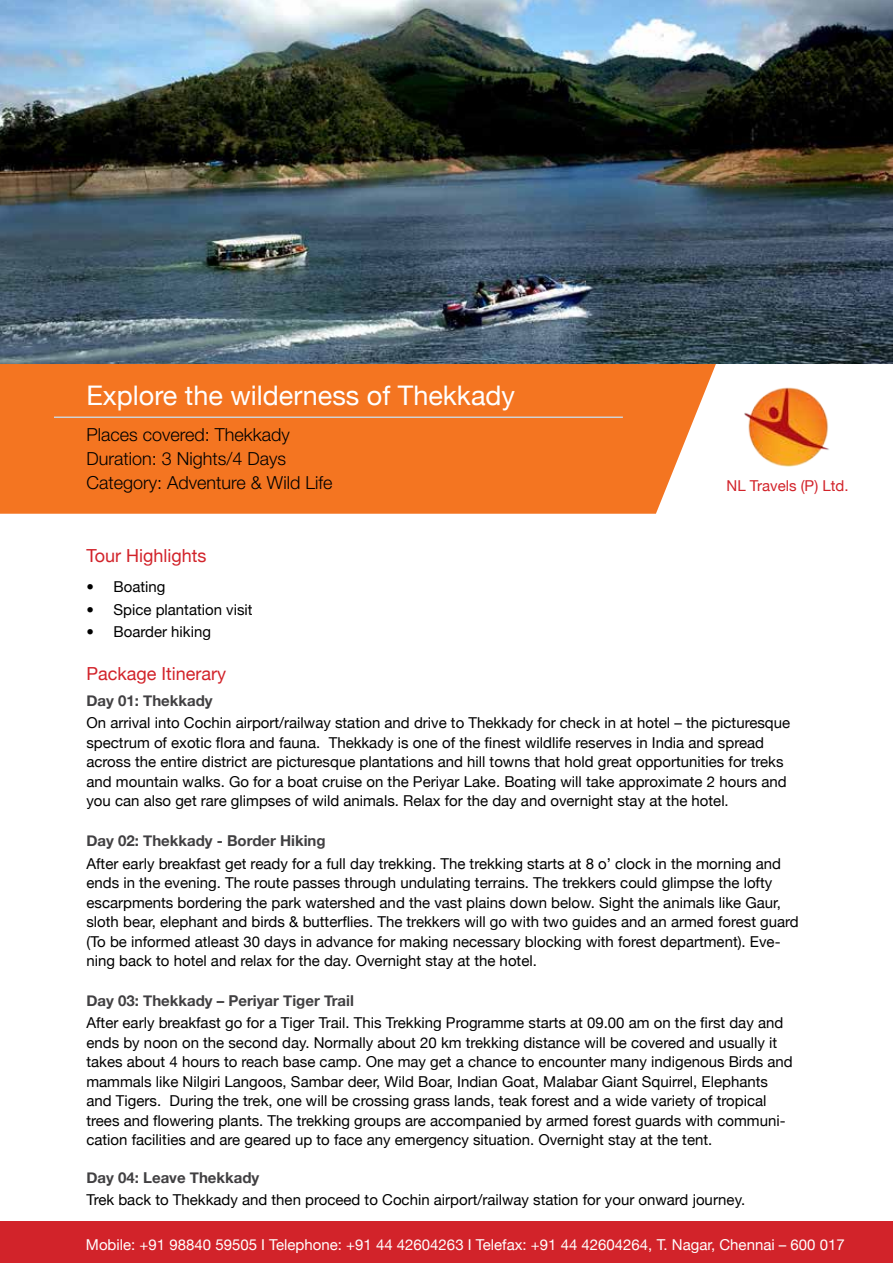
<style>
.page{position:relative;width:893px;height:1263px;background:#fff}
.page>*{position:absolute;margin:0;border:0;box-sizing:border-box;transform-origin:0 0}
.t1{font:27px "Helvetica Neue";color:#fff}
.t2{font:300 18px/24px "Helvetica Neue LT Pro";color:#000}
.t3{font:18px "Helvetica Neue";color:#d2232a}
.t4{font:15px/19.5px "Helvetica Neue";color:#000}
.t5{font:700 15px "Helvetica Neue";color:#414042}
.t6{font:15px "Helvetica Neue";color:#fff}
.t7{font:15px "Helvetica Neue";color:#d2232a}
</style>
<div class="page">
<div style="left:0;top:1222px;width:893px;height:41px;background:#d2232a"></div>
<img style="left:0;top:0;width:893px;height:364px">
<div style="left:0;top:364px;width:716px;height:150px;background:#f47521"></div>
<img style="left:744px;top:387px;width:85px;height:80px">
<hr style="left:54px;top:416px;width:569px;height:2px;background:#d1d3d4">
<h1 class="t1" style="left:86px;top:380px;width:430px">Explore the wilderness of Thekkady</h1>
<p class="t2" style="left:86px;top:422px;width:248px">Places covered: Thekkady<br>Duration: 3 Nights/4 Days<br>Category: Adventure &amp; Wild Life</p>
<p class="t7" style="left:726px;top:476px;width:123px">NL Travels (P) Ltd.</p>
<p class="t3" style="left:86px;top:545px;width:122px">Tour Highlights</p>
<p class="t4" style="left:86px;top:577px;width:80px">• Boating</p>
<p class="t4" style="left:86px;top:599px;width:168px">• Spice plantation visit</p>
<p class="t4" style="left:86px;top:622px;width:126px">• Boarder hiking</p>
<p class="t3" style="left:86px;top:663px;width:141px">Package Itinerary</p>
<p class="t5" style="left:86px;top:691px;width:128px">Day 01: Thekkady</p>
<p class="t4" style="left:86px;top:713px;width:705px">On arrival into Cochin airport/railway station and drive to Thekkady for check in at hotel – the picturesque spectrum of exotic flora and fauna. Thekkady is one of the finest wildlife reserves in India and spread across the entire district are picturesque plantations and hill towns that hold great opportunities for treks and mountain walks. Go for a boat cruise on the Periyar Lake. Boating will take approximate 2 hours and you can also get rare glimpses of wild animals. Relax for the day and overnight stay at the hotel.</p>
<p class="t5" style="left:86px;top:831px;width:241px">Day 02: Thekkady - Border Hiking</p>
<p class="t4" style="left:86px;top:853px;width:714px">After early breakfast get ready for a full day trekking. The trekking starts at 8 o’ clock in the morning and ends in the evening. The route passes through undulating terrains. The trekkers could glimpse the lofty escarpments bordering the park watershed and the vast plains down below. Sight the animals like Gaur, sloth bear, elephant and birds &amp; butterflies. The trekkers will go with two guides and an armed forest guard (To be informed atleast 30 days in advance for making necessary blocking with forest department). Eve&shy;ning back to hotel and relax for the day. Overnight stay at the hotel.</p>
<p class="t5" style="left:86px;top:991px;width:269px">Day 03: Thekkady – Periyar Tiger Trail</p>
<p class="t4" style="left:86px;top:1013px;width:708px">After early breakfast go for a Tiger Trail. This Trekking Programme starts at 09.00 am on the first day and ends by noon on the second day. Normally about 20 km trekking distance will be covered and usually it takes about 4 hours to reach base camp. One may get a chance to encounter many indigenous Birds and mammals like Nilgiri Langoos, Sambar deer, Wild Boar, Indian Goat, Malabar Giant Squirrel, Elephants and Tigers. During the trek, one will be crossing grass lands, teak forest and a wide variety of tropical trees and flowering plants. The trekking groups are accompanied by armed forest guards with communi&shy;cation facilities and are geared up to face any emergency situation. Overnight stay at the tent.</p>
<p class="t5" style="left:86px;top:1168px;width:174px">Day 04: Leave Thekkady</p>
<p class="t4" style="left:86px;top:1190px;width:660px">Trek back to Thekkady and then proceed to Cochin airport/railway station for your onward journey.</p>
<p class="t6" style="left:86px;top:1236px;width:760px">Mobile: +91 98840 59505 I Telephone: +91 44 42604263 I Telefax: +91 44 42604264, T. Nagar, Chennai – 600 017</p>
</div>
